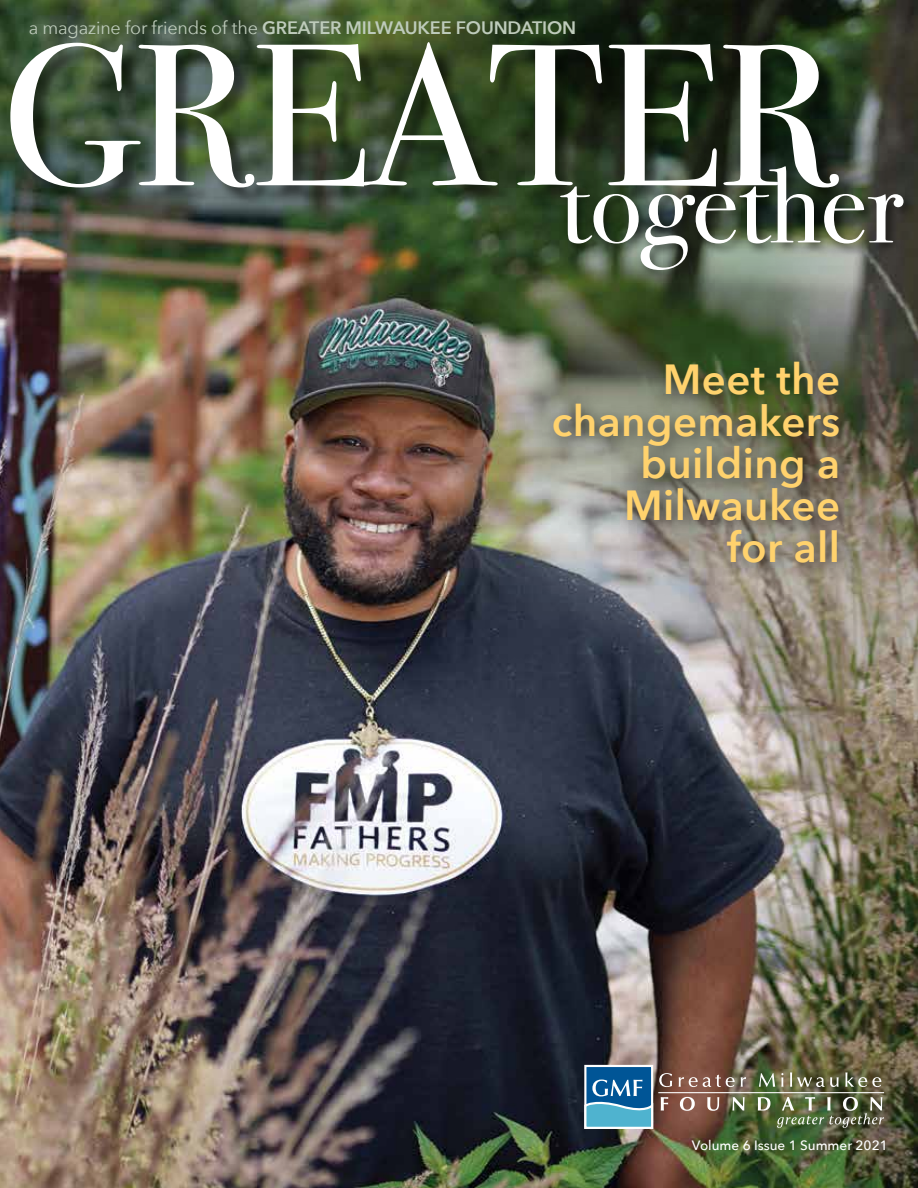
<style>
.page{position:relative;width:918px;height:1188px;background:#fff}
.page>*{position:absolute;margin:0;border:0;box-sizing:border-box;transform-origin:0 0}
.t1{font:600 42px/42px "Avenir Next";letter-spacing:.01em;color:#ffd26d;text-align:right}
.t2{font:600 18px "Avenir Next";letter-spacing:-.01em;color:#becbbb}
.t3{font:500 13.5px "Avenir Next";color:#fff}
.s1{font-weight:400}
</style>
<div class="page">
<img style="left:0;top:0;width:918px;height:1188px">
<img style="left:464px;top:0;width:454px;height:731px">
<svg style="left:680px;top:1097px;width:15px;height:14px"></svg>
<svg style="left:707px;top:1097px;width:12px;height:14px"></svg>
<svg style="left:732px;top:1097px;width:13px;height:14px"></svg>
<svg style="left:758px;top:1097px;width:12px;height:14px"></svg>
<svg style="left:679px;top:1075px;width:56px;height:12px"></svg>
<svg style="left:741px;top:1077px;width:5px;height:10px"></svg>
<svg style="left:759px;top:1073px;width:16px;height:14px"></svg>
<svg style="left:781px;top:1073px;width:2px;height:14px"></svg>
<svg style="left:790px;top:1072px;width:49px;height:15px"></svg>
<svg style="left:845px;top:1072px;width:36px;height:15px"></svg>
<hr style="left:658px;top:1092px;width:226px;height:1px;background:#fff">
<div style="left:585px;top:1066px;width:67px;height:62px;background:#005596"></div>
<div style="left:584px;top:1065px;width:69px;height:64px;border:2px solid #fff"></div>
<svg style="left:584px;top:1073px;width:88px;height:56px"></svg>
<img style="left:777px;top:1097px;width:107px;height:31px">
<div style="left:13px;top:45px;width:844px;height:161px;background:#000;opacity:.48"></div>
<svg style="left:10px;top:42px;width:829px;height:145px"></svg>
<div style="left:558px;top:164px;width:358px;height:119px;background:#000;opacity:.48"></div>
<svg style="left:560px;top:166px;width:344px;height:104px"></svg>
<div style="left:544px;top:352px;width:314px;height:230px;background:#000;opacity:.53"></div>
<p class="t2" style="left:29px;top:12px;width:549px"><span class="s1">a magazine for friends of the</span> GREATER MILWAUKEE FOUNDATION</p>
<h1 class="t1" style="left:552px;top:357px;width:290px">Meet the changemakers building a<br>Milwaukee<br>for all</h1>
<p class="t3" style="left:692px;top:1133px;width:197px">Volume 6 Issue 1 Summer 2021</p>
</div>
